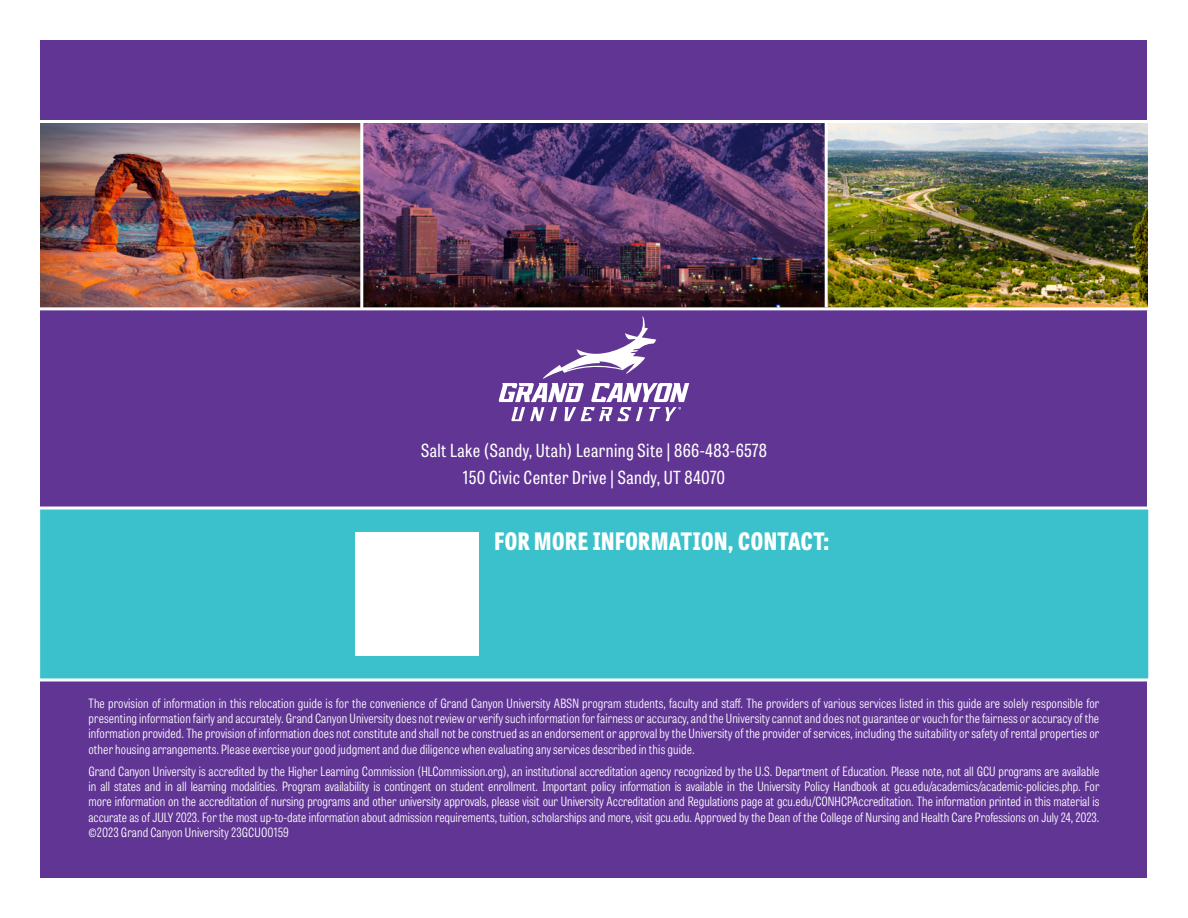
<style>
.page{position:relative;width:1188px;height:918px;background:#fff}
.page>*{position:absolute;margin:0;border:0;box-sizing:border-box;transform-origin:0 0}
.t1{font:800 24px "Tablet Gothic Condensed";letter-spacing:.025em;color:#fff}
.t2{font:18px "Tablet Gothic Condensed";letter-spacing:.025em;color:#fff}
.t3{font:300 12.75px/15.3px "Tablet Gothic Condensed";letter-spacing:.01em;color:#fff;text-align:justify}
</style>
<div class="page">
<img style="left:40px;top:123px;width:1108px;height:184px">
<div style="left:40px;top:309px;width:1108px;height:569px;background:#613594"></div>
<div style="left:40px;top:40px;width:1108px;height:82px;background:#613594"></div>
<hr style="left:33px;top:120px;width:1133px;height:3px;background:#fff">
<hr style="left:28px;top:307px;width:1133px;height:3px;background:#fff">
<hr style="left:360px;top:122px;width:3px;height:187px;background:#fff">
<hr style="left:825px;top:120px;width:3px;height:187px;background:#fff">
<div style="left:37px;top:507px;width:1114px;height:174px;background:#3bc1cc;border:3px solid #fff"></div>
<div style="left:355px;top:532px;width:124px;height:124px;background:#fff"></div>
<svg style="left:499px;top:316px;width:190px;height:105px"></svg>
<p class="t2" style="left:421px;top:438px;width:347px">Salt Lake (Sandy, Utah) Learning Site | 866-483-6578</p>
<p class="t2" style="left:463px;top:465px;width:264px">150 Civic Center Drive | Sandy, UT 84070</p>
<h1 class="t1" style="left:494px;top:523px;width:336px">FOR MORE INFORMATION, CONTACT:</h1>
<p class="t3" style="left:89px;top:695px;width:1012px">The provision of information in this relocation guide is for the convenience of Grand Canyon University ABSN program students, faculty and staff. The providers of various services listed in this guide are solely responsible for presenting information fairly and accurately. Grand Canyon University does not review or verify such information for fairness or accuracy, and the University cannot and does not guarantee or vouch for the fairness or accuracy of the information provided. The provision of information does not constitute and shall not be construed as an endorsement or approval by the University of the provider of services, including the suitability or safety of rental properties or other housing arrangements. Please exercise your good judgment and due diligence when evaluating any services described in this guide.</p>
<p class="t3" style="left:89px;top:763px;width:1013px">Grand Canyon University is accredited by the Higher Learning Commission (HLCommission.org), an institutional accreditation agency recognized by the U.S. Department of Education. Please note, not all GCU programs are available in all states and in all learning modalities. Program availability is contingent on student enrollment. Important policy information is available in the University Policy Handbook at gcu.edu/academics/academic-policies.php. For more information on the accreditation of nursing programs and other university approvals, please visit our University Accreditation and Regulations page at gcu.edu/CONHCPAccreditation. The information printed in this material is accurate as of JULY 2023. For the most up-to-date information about admission requirements, tuition, scholarships and more, visit gcu.edu. Approved by the Dean of the College of Nursing and Health Care Professions on July 24, 2023. ©2023 Grand Canyon University 23GCUO0159</p>
</div>
